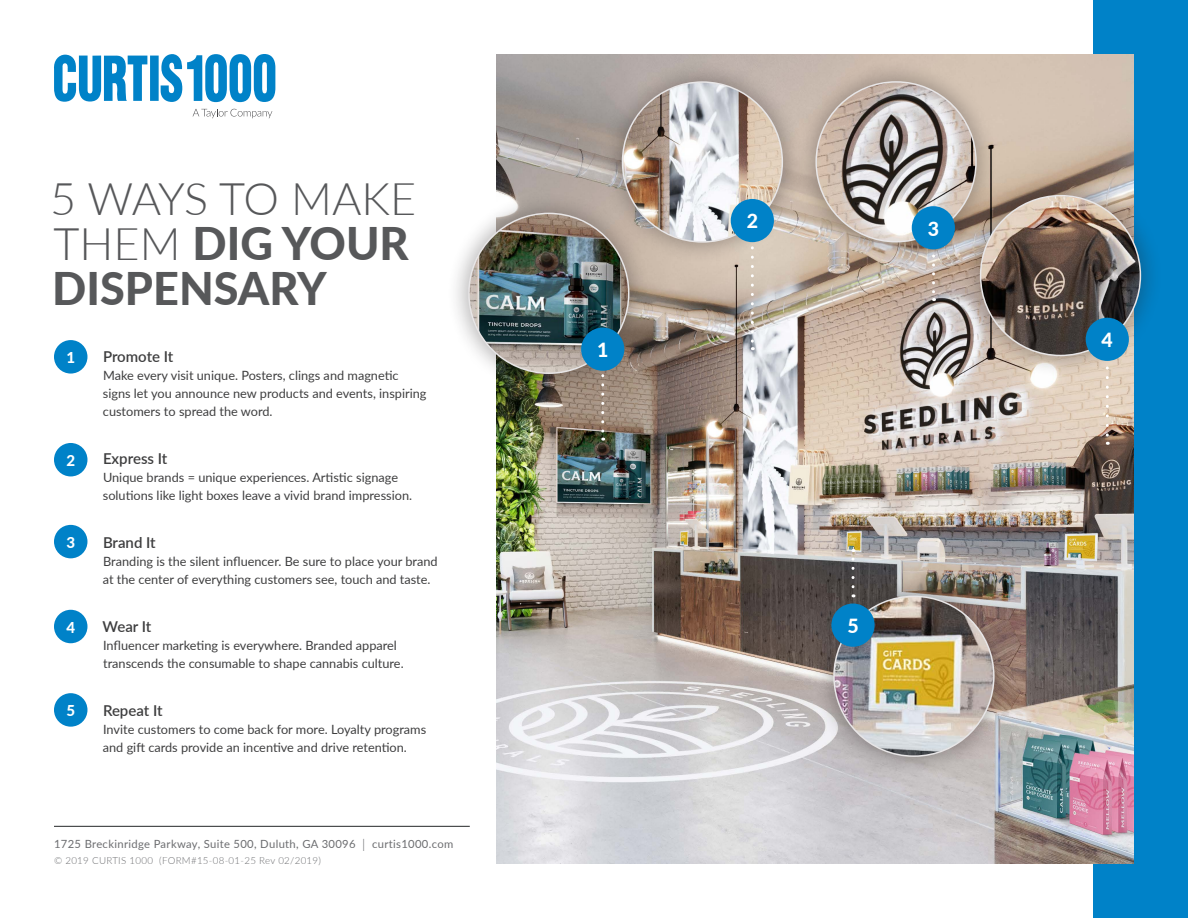
<style>
.page{position:relative;width:1188px;height:918px;background:#fff}
.page>*{position:absolute;margin:0;border:0;box-sizing:border-box;transform-origin:0 0}
.t1{font:800 45px/45px "Lato";color:#57585a}
.Body_Copy{font:800 19.5px "Lato";color:#fff}
.Body_Copy-2{font:600 15px "Lato";letter-spacing:-.005em;color:#3e3e3f}
.Body_Copy-3{font:800 15px "Lato";color:#fff}
.Body_Copy-4{font:12.75px/18px "Lato";color:#3e3e3f}
.t2{font:11.25px "Lato";letter-spacing:.03em;color:#6c6d70}
.t3{font:300 9.75px "Lato";letter-spacing:.03em;color:#6c6d70}
.s1{font-weight:300}
.s2{font-weight:300;font-size:16.8px}
</style>
<div class="page">
<div style="left:1094px;top:0;width:94px;height:918px;background:#0082c8"></div>
<img style="left:497px;top:54px;width:637px;height:810px">
<div style="left:446px;top:191px;width:205px;height:204px;background:#231f20;opacity:.3"></div>
<img style="left:469px;top:213px;width:160px;height:160px;border-radius:80px">
<div style="left:600px;top:59px;width:205px;height:205px;background:#231f20;opacity:.3"></div>
<img style="left:622px;top:82px;width:160px;height:160px;border-radius:80px">
<div style="left:794px;top:59px;width:204px;height:205px;background:#231f20;opacity:.3"></div>
<img style="left:816px;top:82px;width:160px;height:160px;border-radius:80px">
<div style="left:958px;top:173px;width:205px;height:205px;background:#231f20;opacity:.3"></div>
<img style="left:981px;top:196px;width:159px;height:160px;border-radius:80px">
<div style="left:811px;top:574px;width:205px;height:204px;background:#231f20;opacity:.3"></div>
<img style="left:834px;top:596px;width:160px;height:160px;border-radius:80px">
<svg style="left:54px;top:54px;width:221px;height:48px"></svg>
<svg style="left:193px;top:109px;width:79px;height:9px"></svg>
<hr style="left:54px;top:826px;width:416px;height:1px;background:#242628">
<div style="left:54px;top:340px;width:33px;height:34px;background:#0082c8;border-radius:50%"></div>
<div style="left:54px;top:443px;width:33px;height:33px;background:#0082c8;border-radius:50%"></div>
<div style="left:54px;top:525px;width:33px;height:33px;background:#0082c8;border-radius:50%"></div>
<div style="left:54px;top:610px;width:33px;height:33px;background:#0082c8;border-radius:50%"></div>
<div style="left:54px;top:693px;width:33px;height:34px;background:#0082c8;border-radius:50%"></div>
<svg style="left:601px;top:376px;width:3px;height:65px"></svg>
<svg style="left:751px;top:248px;width:3px;height:102px"></svg>
<svg style="left:1106px;top:368px;width:3px;height:77px"></svg>
<svg style="left:932px;top:249px;width:3px;height:52px"></svg>
<svg style="left:852px;top:549px;width:3px;height:38px"></svg>
<div style="left:581px;top:328px;width:43px;height:43px;background:#0082c8;border-radius:50%"></div>
<div style="left:731px;top:199px;width:43px;height:43px;background:#0082c8;border-radius:50%"></div>
<div style="left:912px;top:206px;width:43px;height:43px;background:#0082c8;border-radius:50%"></div>
<div style="left:1086px;top:318px;width:43px;height:43px;background:#0082c8;border-radius:50%"></div>
<div style="left:831px;top:604px;width:44px;height:43px;background:#0082c8;border-radius:50%"></div>
<p class="t1" style="left:50px;top:174px;width:367px"><span class="s1">5 WAYS TO MAKE<br>THEM</span> DIG YOUR<br>DISPENSARY</p>
<p class="Body_Copy-3" style="left:66px;top:346px;width:10px">1</p>
<p class="Body_Copy-3" style="left:66px;top:449px;width:10px">2</p>
<p class="Body_Copy-3" style="left:66px;top:531px;width:10px">3</p>
<p class="Body_Copy-3" style="left:66px;top:616px;width:10px">4</p>
<p class="Body_Copy-3" style="left:66px;top:699px;width:10px">5</p>
<p class="Body_Copy-2" style="left:103px;top:345px;width:72px">Promote It</p>
<p class="Body_Copy-4" style="left:103px;top:365px;width:325px">Make every visit unique. Posters, clings and magnetic signs let you announce new products and events, inspiring customers to spread the word.</p>
<p class="Body_Copy-2" style="left:103px;top:447px;width:66px">Express It</p>
<p class="Body_Copy-4" style="left:103px;top:467px;width:311px">Unique brands = unique experiences. Artistic signage solutions like light boxes leave a vivid brand impression.</p>
<p class="Body_Copy-2" style="left:103px;top:531px;width:54px">Brand It</p>
<p class="Body_Copy-4" style="left:103px;top:551px;width:336px">Branding is the silent influencer. Be sure to place your brand at the center of everything customers see, touch and taste.</p>
<p class="Body_Copy-2" style="left:103px;top:615px;width:50px">Wear It</p>
<p class="Body_Copy-4" style="left:103px;top:635px;width:302px">Influencer marketing is everywhere. Branded apparel transcends the consumable to shape cannabis culture.</p>
<p class="Body_Copy-2" style="left:103px;top:699px;width:61px">Repeat It</p>
<p class="Body_Copy-4" style="left:103px;top:719px;width:325px">Invite customers to come back for more. Loyalty programs and gift cards provide an incentive and drive retention.</p>
<p class="t2" style="left:54px;top:835px;width:401px">1725 Breckinridge Parkway, Suite 500, Duluth, GA 30096 <span class="s2">l</span> curtis1000.com</p>
<p class="t3" style="left:54px;top:854px;width:269px">© 2019 CURTIS 1000 (FORM#15-08-01-25 Rev 02/2019)</p>
<p class="Body_Copy" style="left:597px;top:335px;width:13px">1</p>
<p class="Body_Copy" style="left:747px;top:207px;width:13px">2</p>
<p class="Body_Copy" style="left:928px;top:214px;width:13px">3</p>
<p class="Body_Copy" style="left:847px;top:611px;width:13px">5</p>
<p class="Body_Copy" style="left:1102px;top:326px;width:13px">4</p>
</div>
